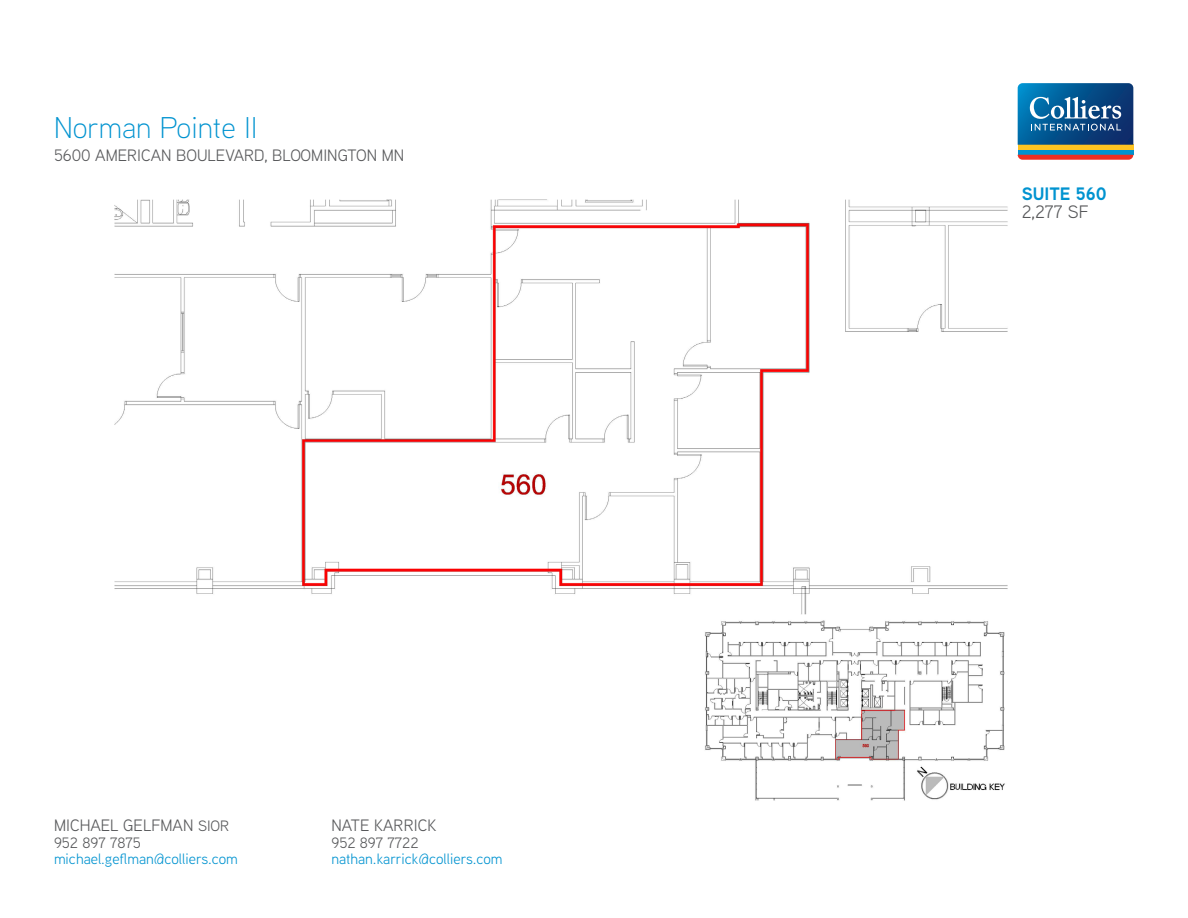
<style>
.page{position:relative;width:1188px;height:918px;background:#fff}
.page>*{position:absolute;margin:0;border:0;box-sizing:border-box;transform-origin:0 0}
.Property_Headline{font:300 30px "Aaux Next";color:#0093d0}
.subheads{font:700 18px "Aaux Next";color:#0093d0}
.subheads-2{font:18px "Aaux Next";color:#57585a}
.for_sale{font:16.5px "Aaux Next";color:#57585a}
.contact{font:16.5px "Aaux Next";color:#57585a}
.contact-2{font:15px/16.5px "Aaux Next";color:#0093d0}
.s1{font-size:15px}
.s2{color:#57585a}
</style>
<div class="page">
<img style="left:114px;top:199px;width:894px;height:602px">
<svg style="left:1017px;top:83px;width:117px;height:77px"></svg>
<p class="Property_Headline" style="left:54px;top:108px;width:205px">Norman Pointe II</p>
<p class="for_sale" style="left:54px;top:144px;width:352px">5600 AMERICAN BOULEVARD, BLOOMINGTON MN</p>
<p class="contact" style="left:54px;top:814px;width:177px">MICHAEL GELFMAN <span class="s1">SIOR</span></p>
<p class="contact-2" style="left:54px;top:834px;width:185px"><span class="s2">952 897 7875 </span>michael.geflman@colliers.com</p>
<p class="contact" style="left:331px;top:814px;width:107px">NATE KARRICK</p>
<p class="contact-2" style="left:331px;top:834px;width:173px"><span class="s2">952 897 7722 </span>nathan.karrick@colliers.com</p>
<p class="subheads" style="left:1022px;top:181px;width:86px">SUITE 560</p>
<p class="subheads-2" style="left:1022px;top:199px;width:68px">2,277 SF</p>
</div>
